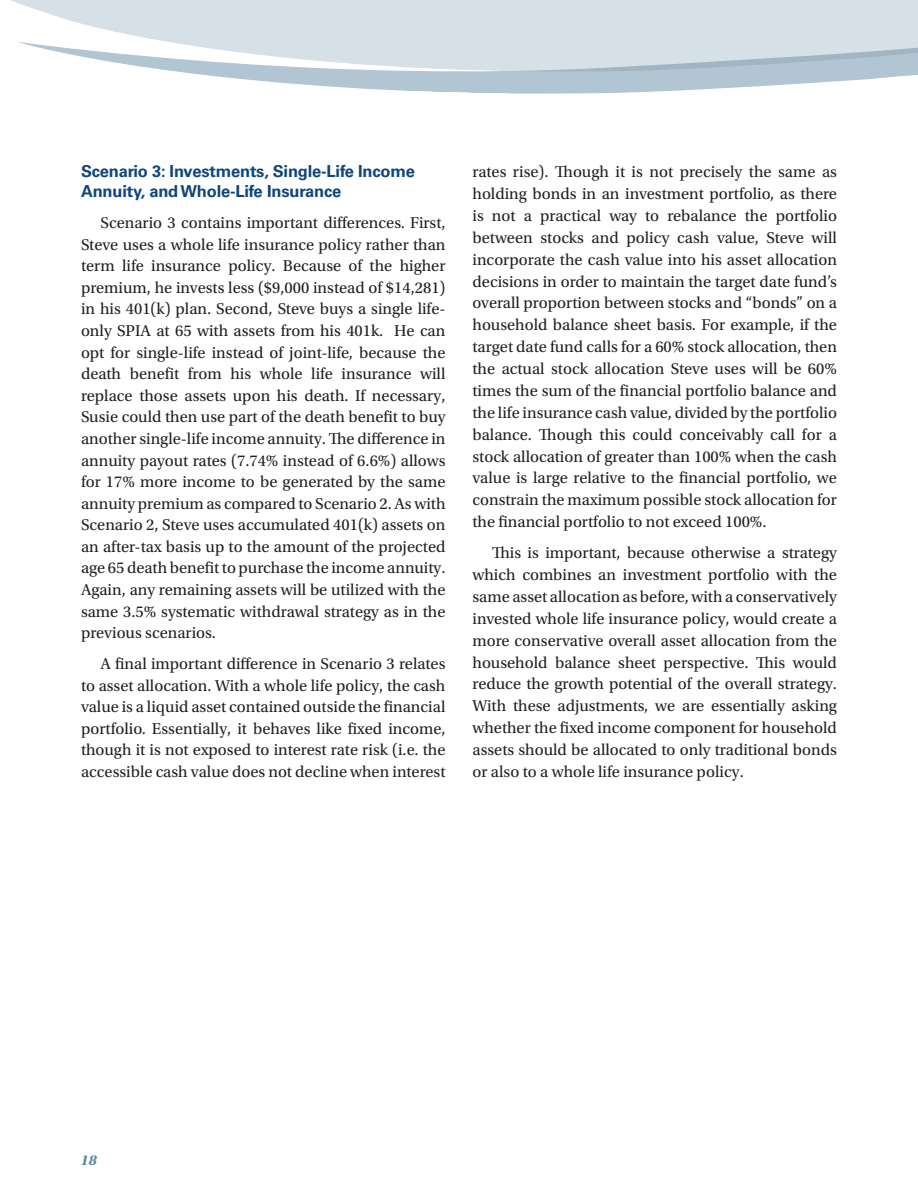
<style>
.page{position:relative;width:918px;height:1188px;background:#fff}
.page>*{position:absolute;margin:0;border:0;box-sizing:border-box;transform-origin:0 0}
.Body{font:16.5px/21.9px "Utopia Std";color:#231f20;text-align:justify}
.Body-2{font:700 16.5px "Univers LT Std";letter-spacing:-.01em;color:#0e467b}
.t1{font:italic 700 15px "Utopia Std";color:#5c87a1}
</style>
<div class="page">
<svg style="left:15px;top:0;width:903px;height:94px;fill:#d5e0e7"></svg>
<p class="Body-2" style="left:81px;top:162px;width:336px">Scenario 3: Investments, Single-Life Income</p>
<p class="Body-2" style="left:81px;top:182px;width:262px">Annuity, and Whole-Life Insurance</p>
<p class="Body" style="left:81px;top:212px;width:366px;text-indent:20px">Scenario 3 contains important differences. First, Steve uses a whole life insurance policy rather than term life insurance policy. Because of the higher premium, he invests less ($9,000 instead of $14,281) in his 401(k) plan. Second, Steve buys a single life&shy;only SPIA at 65 with assets from his 401k. He can opt for single-life instead of joint-life, because the death benefit from his whole life insurance will replace those assets upon his death. If necessary, Susie could then use part of the death benefit to buy another single-life income annuity. The difference in annuity payout rates (7.74% instead of 6.6%) allows for 17% more income to be generated by the same annuity premium as compared to Scenario 2. As with Scenario 2, Steve uses accumulated 401(k) assets on an after-tax basis up to the amount of the projected age 65 death benefit to purchase the income annuity.<br>Again, any remaining assets will be utilized with the same 3.5% systematic withdrawal strategy as in the previous scenarios.</p>
<p class="Body" style="left:81px;top:653px;width:366px;text-indent:20px">A final important difference in Scenario 3 relates to asset allocation. With a whole life policy, the cash value is a liquid asset contained outside the financial portfolio. Essentially, it behaves like fixed income, though it is not exposed to interest rate risk (i.e. the accessible cash value does not decline when interest</p>
<p class="Body" style="left:472px;top:161px;width:366px">rates rise). Though it is not precisely the same as holding bonds in an investment portfolio, as there is not a practical way to rebalance the portfolio between stocks and policy cash value, Steve will incorporate the cash value into his asset allocation decisions in order to maintain the target date fund’s overall proportion between stocks and “bonds” on a household balance sheet basis. For example, if the target date fund calls for a 60% stock allocation, then the actual stock allocation Steve uses will be 60% times the sum of the financial portfolio balance and the life insurance cash value, divided by the portfolio balance. Though this could conceivably call for a stock allocation of greater than 100% when the cash value is large relative to the financial portfolio, we constrain the maximum possible stock allocation for the financial portfolio to not exceed 100%.</p>
<p class="Body" style="left:472px;top:542px;width:366px;text-indent:20px">This is important, because otherwise a strategy which combines an investment portfolio with the same asset allocation as before, with a conservatively invested whole life insurance policy, would create a more conservative overall asset allocation from the household balance sheet perspective. This would reduce the growth potential of the overall strategy.<br>With these adjustments, we are essentially asking whether the fixed income component for household assets should be allocated to only traditional bonds or also to a whole life insurance policy.</p>
<p class="t1" style="left:80px;top:1151px;width:21px">18</p>
</div>
